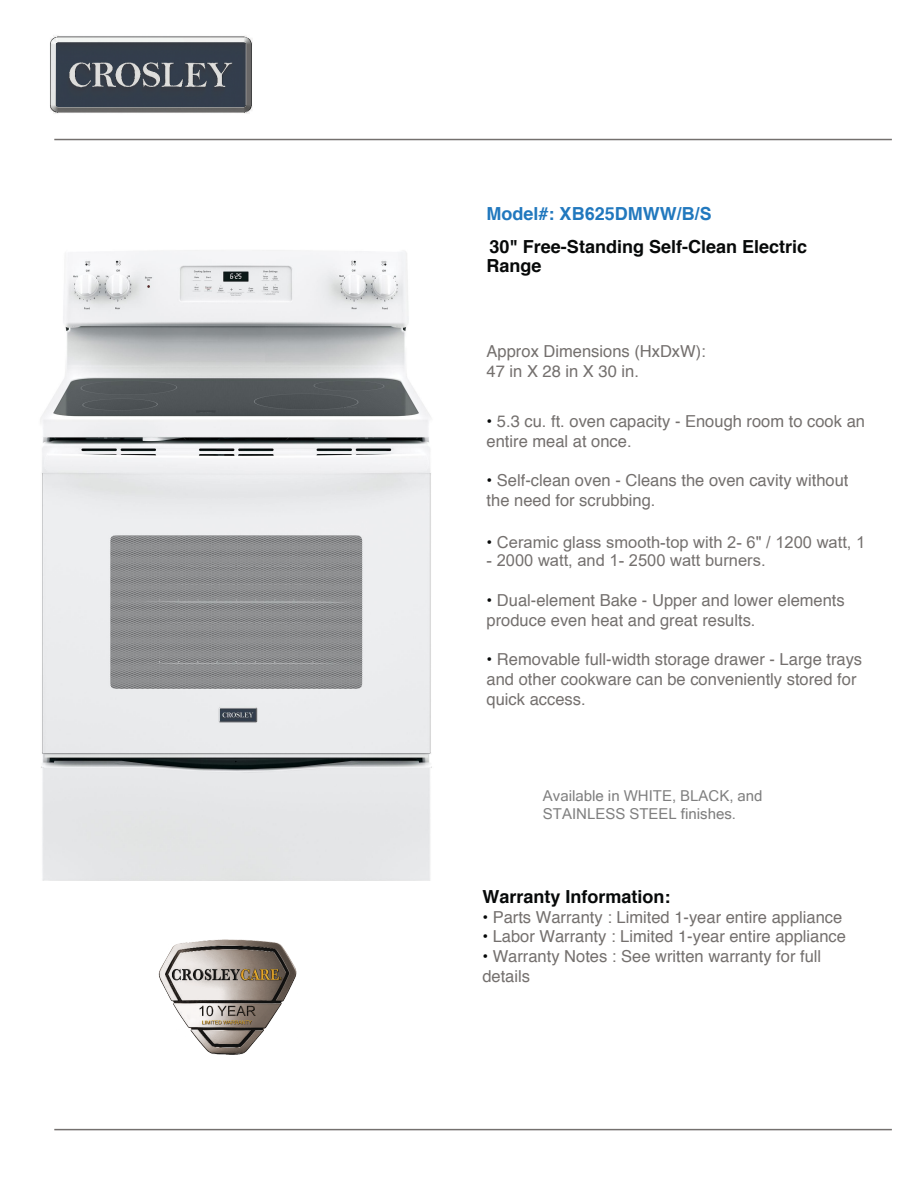
<style>
.page{position:relative;width:919px;height:1188px;background:#fff}
.page>*{position:absolute;margin:0;border:0;box-sizing:border-box;transform-origin:0 0}
.t1{font:700 18px/33.2px "Helvetica";color:#070909}
.t2{font:16.5px/19.8px "Helvetica";color:#74706e}
.t3{font:16.5px "Arial";color:#74706e}
.t4{font:15px/17.7px "Microsoft Sans Serif";color:#7f7f7f}
.s1{color:#2178be}
.s2{font-family:"Arial";color:#2178be}
.s3{font-weight:700;color:#070909}
.s4{font-family:"Helvetica";font-weight:700;color:#070909}
</style>
<div class="page">
<hr style="left:54px;top:139px;width:837px;height:1px;background:#74706e">
<hr style="left:54px;top:1129px;width:837px;height:1px;background:#74706e">
<img style="left:50px;top:35px;width:203px;height:79px">
<img style="left:158px;top:939px;width:139px;height:116px">
<img style="left:40px;top:250px;width:392px;height:630px">
<p class="t1" style="left:486px;top:198px;width:322px"><span class="s1">Model#: XB</span><span class="s2">6</span><span class="s1">25DMWW</span><span class="s2">/B/S<br></span>30" Free-Standing Self-Clean Electric</p>
<p class="t1" style="left:486px;top:250px;width:57px">Range</p>
<p class="t2" style="left:486px;top:342px;width:221px">Approx Dimensions (HxDxW):<br>47 in X 28 in X 30 in.</p>
<p class="t2" style="left:486px;top:412px;width:380px"><span class="s3">•</span> 5.3 cu. ft. oven capacity - Enough room to cook an entire meal at once.</p>
<p class="t2" style="left:486px;top:471px;width:363px"><span class="s3">•</span> Self-clean oven - Cleans the oven cavity without the need for scrubbing.</p>
<p class="t3" style="left:486px;top:533px;width:380px"><span class="s4">•</span> Ceramic glass smooth-top with 2- 6" / 1200 watt, 1</p>
<p class="t3" style="left:486px;top:551px;width:280px">- 2000 watt, and 1- 2500 watt burners.</p>
<p class="t2" style="left:486px;top:591px;width:359px"><span class="s3">•</span> Dual-element Bake - Upper and lower elements produce even heat and great results.</p>
<p class="t2" style="left:486px;top:650px;width:377px"><span class="s3">•</span> Removable full-width storage drawer - Large trays and other cookware can be conveniently stored for quick access.</p>
<p class="t4" style="left:542px;top:787px;width:221px">Available in WHITE, BLACK, and<br>STAINLESS STEEL finishes.</p>
<p class="t1" style="left:482px;top:881px;width:190px">Warranty Information:</p>
<p class="t2" style="left:482px;top:908px;width:361px"><span class="s3">•</span> Parts Warranty : Limited 1-year entire appliance</p>
<p class="t2" style="left:482px;top:928px;width:365px"><span class="s3">•</span> Labor Warranty : Limited 1-year entire appliance</p>
<p class="t2" style="left:482px;top:948px;width:340px"><span class="s3">•</span> Warranty Notes : See written warranty for full details</p>
</div>
